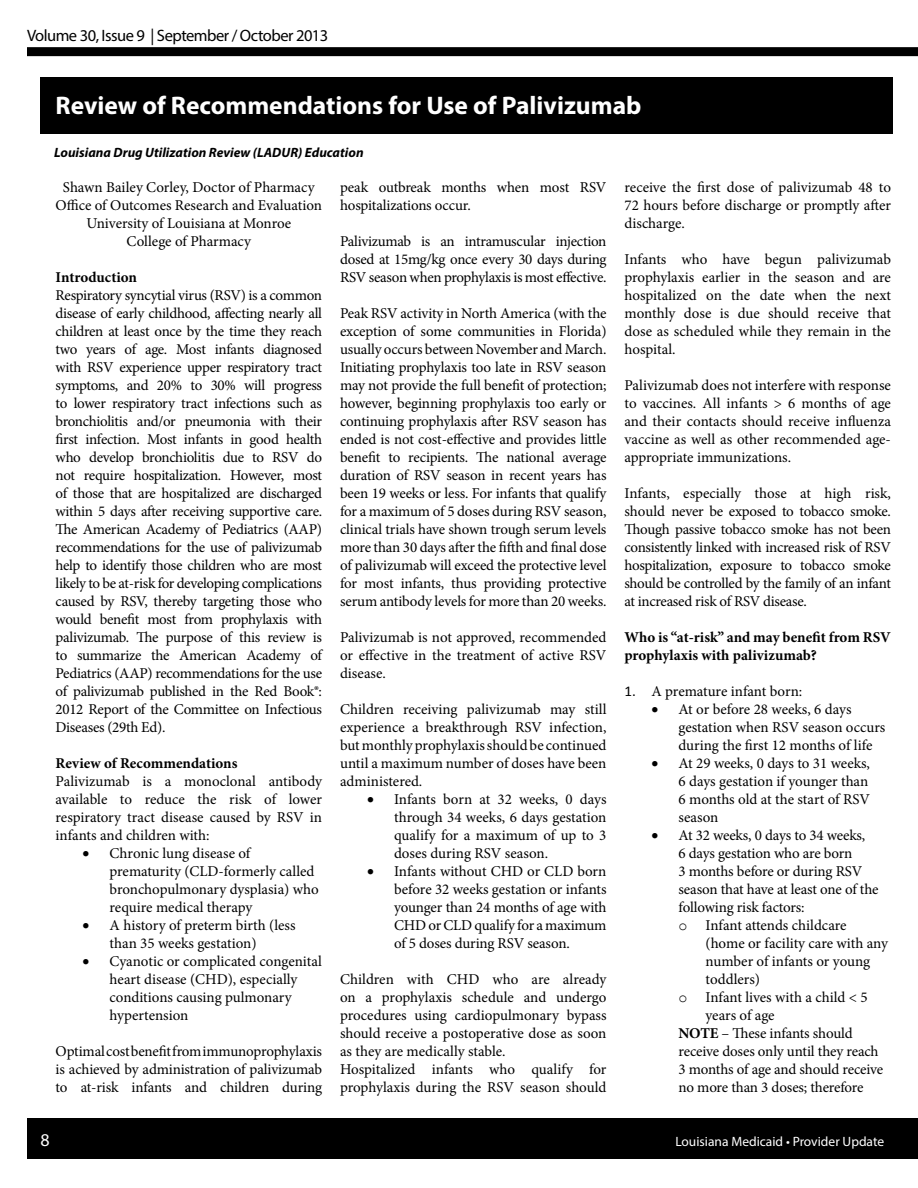
<style>
.page{position:relative;width:918px;height:1188px;background:#fff}
.page>*{position:absolute;margin:0;border:0;box-sizing:border-box;transform-origin:0 0}
.t1{font:700 25.5px "Myriad Pro";color:#fff}
.t2{font:18px "Myriad Pro";color:#fff}
.t3{font:16.5px "Myriad Pro";letter-spacing:-.03em;color:#000}
.t4{font:15px/18px "Minion Pro";letter-spacing:-.005em;color:#000;text-align:justify}
.t5{font:700 15px/18px "Minion Pro";color:#000}
.t6{font:italic 700 13.5px "Myriad Pro";color:#000}
.t7{font:13.5px "Myriad Pro";color:#fff}
.s1{font-family:"Calibri"}
.s2{font-family:"Courier New"}
.s3{font-weight:700}
</style>
<div class="page">
<div style="left:27px;top:47px;width:891px;height:9px;background:#000"></div>
<div style="left:27px;top:1119px;width:891px;height:40px;background:#000"></div>
<div style="left:40px;top:78px;width:853px;height:56px;background:#000"></div>
<p class="t3" style="left:27px;top:26px;width:303px">Volume 30, Issue 9 | September / October 2013</p>
<h1 class="t1" style="left:56px;top:89px;width:587px">Review of Recommendations for Use of Palivizumab</h1>
<p class="t6" style="left:54px;top:144px;width:311px">Louisiana Drug Utilization Review (LADUR) Education</p>
<p class="t4" style="left:56px;top:178px;width:268px;text-align:center">Shawn Bailey Corley, Doctor of Pharmacy Office of Outcomes Research and Evaluation University of Louisiana at Monroe<br>College of Pharmacy</p>
<p class="t5" style="left:56px;top:268px;width:83px">Introduction</p>
<p class="t4" style="left:56px;top:286px;width:268px">Respiratory syncytial virus (RSV) is a common disease of early childhood, affecting nearly all children at least once by the time they reach two years of age. Most infants diagnosed with RSV experience upper respiratory tract symptoms, and 20% to 30% will progress to lower respiratory tract infections such as bronchiolitis and/or pneumonia with their first infection. Most infants in good health who develop bronchiolitis due to RSV do not require hospitalization. However, most of those that are hospitalized are discharged within 5 days after receiving supportive care.<br>The American Academy of Pediatrics (AAP) recommendations for the use of palivizumab help to identify those children who are most likely to be at-risk for developing complications caused by RSV, thereby targeting those who would benefit most from prophylaxis with palivizumab. The purpose of this review is to summarize the American Academy of Pediatrics (AAP) recommendations for the use of palivizumab published in the Red Book®:<br>2012 Report of the Committee on Infectious Diseases (29th Ed).</p>
<p class="t5" style="left:56px;top:754px;width:183px">Review of Recommendations</p>
<p class="t4" style="left:56px;top:772px;width:268px">Palivizumab is a monoclonal antibody available to reduce the risk of lower respiratory tract disease caused by RSV in infants and children with:</p>
<p class="t4" style="left:110px;top:844px;width:211px;text-align:left;text-indent:-27px">• Chronic lung disease of prematurity (CLD-formerly called bronchopulmonary dysplasia) who require medical therapy</p>
<p class="t4" style="left:110px;top:916px;width:187px;text-indent:-27px">• A history of preterm birth (less than 35 weeks gestation)</p>
<p class="t4" style="left:110px;top:952px;width:214px;text-align:left;text-indent:-27px">• Cyanotic or complicated congenital heart disease (CHD), especially conditions causing pulmonary hypertension</p>
<p class="t4" style="left:56px;top:1042px;width:268px">Optimal cost benefit from immunoprophylaxis is achieved by administration of palivizumab to at-risk infants and children during</p>
<p class="t4" style="left:340px;top:178px;width:268px">peak outbreak months when most RSV hospitalizations occur.</p>
<p class="t4" style="left:340px;top:232px;width:268px">Palivizumab is an intramuscular injection dosed at 15mg/kg once every 30 days during RSV season when prophylaxis is most effective.</p>
<p class="t4" style="left:340px;top:304px;width:268px">Peak RSV activity in North America (with the exception of some communities in Florida) usually occurs between November and March.<br>Initiating prophylaxis too late in RSV season may not provide the full benefit of protection; however, beginning prophylaxis too early or continuing prophylaxis after RSV season has ended is not cost-effective and provides little benefit to recipients. The national average duration of RSV season in recent years has been 19 weeks or less. For infants that qualify for a maximum of 5 doses during RSV season, clinical trials have shown trough serum levels more than 30 days after the fifth and final dose of palivizumab will exceed the protective level for most infants, thus providing protective serum antibody levels for more than 20 weeks.</p>
<p class="t4" style="left:340px;top:628px;width:268px">Palivizumab is not approved, recommended or effective in the treatment of active RSV disease.</p>
<p class="t4" style="left:340px;top:700px;width:268px">Children receiving palivizumab may still experience a breakthrough RSV infection, but monthly prophylaxis should be continued until a maximum number of doses have been administered.</p>
<p class="t4" style="left:394px;top:790px;width:214px;text-indent:-27px">• Infants born at 32 weeks, 0 days through 34 weeks, 6 days gestation qualify for a maximum of up to 3 doses during RSV season.</p>
<p class="t4" style="left:394px;top:862px;width:214px;text-indent:-27px">• Infants without CHD or CLD born before 32 weeks gestation or infants younger than 24 months of age with CHD or CLD qualify for a maximum of 5 doses during RSV season.</p>
<p class="t4" style="left:340px;top:970px;width:268px;text-align:left">Children with CHD who are already on a prophylaxis schedule and undergo procedures using cardiopulmonary bypass should receive a postoperative dose as soon as they are medically stable.<br>Hospitalized infants who qualify for prophylaxis during the RSV season should</p>
<p class="t4" style="left:625px;top:178px;width:268px">receive the first dose of palivizumab 48 to 72 hours before discharge or promptly after discharge.</p>
<p class="t4" style="left:625px;top:250px;width:268px">Infants who have begun palivizumab prophylaxis earlier in the season and are hospitalized on the date when the next monthly dose is due should receive that dose as scheduled while they remain in the hospital.</p>
<p class="t4" style="left:625px;top:376px;width:268px">Palivizumab does not interfere with response to vaccines. All infants &gt; 6 months of age and their contacts should receive influenza vaccine as well as other recommended age&shy;appropriate immunizations.</p>
<p class="t4" style="left:625px;top:484px;width:268px">Infants, especially those at high risk, should never be exposed to tobacco smoke.<br>Though passive tobacco smoke has not been consistently linked with increased risk of RSV hospitalization, exposure to tobacco smoke should be controlled by the family of an infant at increased risk of RSV disease.</p>
<p class="t5" style="left:625px;top:628px;width:268px">Who is “at-risk” and may benefit from RSV prophylaxis with palivizumab?</p>
<p class="t4" style="left:625px;top:682px;width:179px"><span class="s1">1.</span> A premature infant born:</p>
<p class="t4" style="left:679px;top:700px;width:208px;text-align:left;text-indent:-27px">• At or before 28 weeks, 6 days gestation when RSV season occurs during the first 12 months of life</p>
<p class="t4" style="left:679px;top:754px;width:193px;text-indent:-27px">• At 29 weeks, 0 days to 31 weeks, 6 days gestation if younger than 6 months old at the start of RSV season</p>
<p class="t4" style="left:679px;top:826px;width:202px;text-align:left;text-indent:-27px">• At 32 weeks, 0 days to 34 weeks,<br>6 days gestation who are born<br>3 months before or during RSV season that have at least one of the following risk factors:<br><span class="s2">o</span> Infant attends childcare</p>
<p class="t4" style="left:706px;top:934px;width:184px">(home or facility care with any</p>
<p class="t4" style="left:706px;top:952px;width:166px">number of infants or young</p>
<p class="t4" style="left:706px;top:970px;width:56px">toddlers)</p>
<p class="t4" style="left:679px;top:988px;width:191px"><span class="s2">o</span> Infant lives with a child &lt; 5</p>
<p class="t4" style="left:706px;top:1006px;width:71px">years of age</p>
<p class="t4" style="left:679px;top:1024px;width:176px"><span class="s3">NOTE</span> – These infants should</p>
<p class="t4" style="left:679px;top:1042px;width:202px">receive doses only until they reach</p>
<p class="t4" style="left:679px;top:1060px;width:206px">3 months of age and should receive</p>
<p class="t4" style="left:679px;top:1078px;width:186px">no more than 3 doses; therefore</p>
<p class="t2" style="left:40px;top:1128px;width:11px">8</p>
<p class="t7" style="left:675px;top:1133px;width:210px">Louisiana Medicaid • Provider Update</p>
</div>
